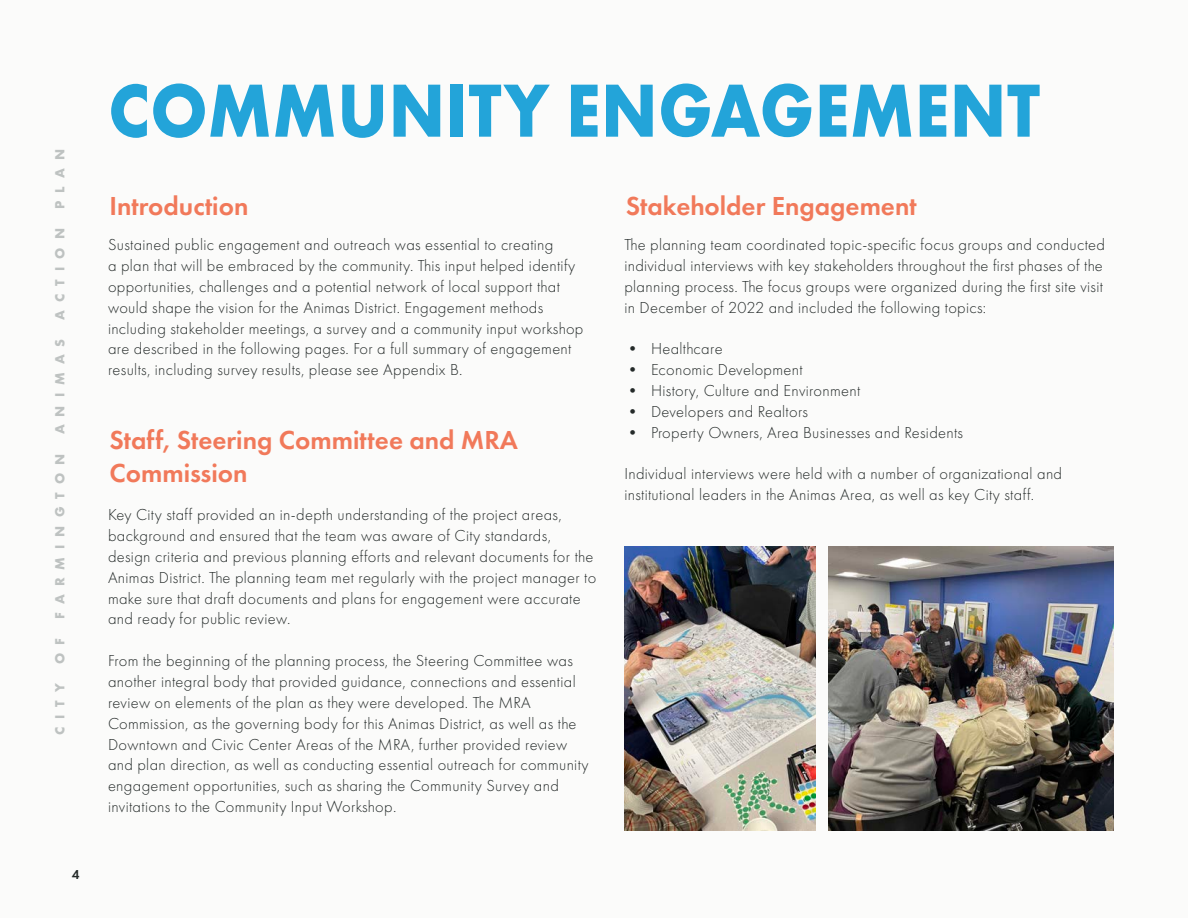
<style>
.page{position:relative;width:1188px;height:918px;background:#fff}
.page>*{position:absolute;margin:0;border:0;box-sizing:border-box;transform-origin:0 0}
.Header_2{font:700 78px "Futura PT";letter-spacing:.01em;color:#23a4d9;scale:.9 1}
.Header_3{font:600 27px/32.4px "Futura PT";color:#f1795a}
.Body_Text_1_-_Align_Left{font:300 16.5px/20.9px "Futura PT";letter-spacing:.02em;color:#242a29}
.t1{font:700 13.8px "Futura PT";letter-spacing:.585em;color:#bec2c1}
.t2{font:600 13.5px "Futura PT";color:#242a29}
</style>
<div class="page">
<div style="left:0;top:0;width:1187px;height:918px;background:#fbfbfa"></div>
<img style="left:624px;top:546px;width:191px;height:284px">
<img style="left:829px;top:546px;width:284px;height:284px">
<p class="t1" style="left:51px;top:209px;width:61px;rotate:-90deg">PLAN</p>
<p class="t1" style="left:51px;top:320px;width:93px;rotate:-90deg">ACTION</p>
<p class="t1" style="left:51px;top:434px;width:97px;rotate:-90deg">ANIMAS</p>
<p class="t1" style="left:51px;top:619px;width:166px;rotate:-90deg">FARMINGTON</p>
<p class="t1" style="left:51px;top:664px;width:28px;rotate:-90deg">O F</p>
<p class="t1" style="left:51px;top:735px;width:54px;rotate:-90deg">CITY</p>
<p class="t2" style="left:72px;top:866px;width:9px">4</p>
<p class="Header_2" style="left:108px;top:60px;width:1037px">COMMUNITY ENGAGEMENT</p>
<p class="Header_3" style="left:110px;top:189px;width:140px">Introduction</p>
<p class="Body_Text_1_-_Align_Left" style="left:108px;top:234px;width:447px">Sustained public engagement and outreach was essential to creating</p>
<p class="Body_Text_1_-_Align_Left" style="left:108px;top:255px;width:477px">a plan that will be embraced by the community. This input helped identify opportunities, challenges and a potential network of local support that would shape the vision for the Animas District. Engagement methods including stakeholder meetings, a survey and a community input workshop are described in the following pages. For a full summary of engagement results, including survey results, please see Appendix B.</p>
<p class="Header_3" style="left:110px;top:424px;width:410px">Staff, Steering Committee and MRA<br>Commission</p>
<p class="Body_Text_1_-_Align_Left" style="left:108px;top:504px;width:490px">Key City staff provided an in-depth understanding of the project areas, background and ensured that the team was aware of City standards, design criteria and previous planning efforts and relevant documents for the Animas District. The planning team met regularly with the project manager to make sure that draft documents and plans for engagement were accurate and ready for public review.</p>
<p class="Body_Text_1_-_Align_Left" style="left:108px;top:650px;width:482px">From the beginning of the planning process, the Steering Committee was another integral body that provided guidance, connections and essential review on elements of the plan as they were developed. The MRA Commission, as the governing body for this Animas District, as well as the Downtown and Civic Center Areas of the MRA, further provided review and plan direction, as well as conducting essential outreach for community engagement opportunities, such as sharing the Community Survey and invitations to the Community Input Workshop.</p>
<p class="Header_3" style="left:626px;top:189px;width:292px">Stakeholder Engagement</p>
<p class="Body_Text_1_-_Align_Left" style="left:624px;top:234px;width:482px">The planning team coordinated topic-specific focus groups and conducted individual interviews with key stakeholders throughout the first phases of the planning process. The focus groups were organized during the first site visit in December of 2022 and included the following topics:</p>
<p class="Body_Text_1_-_Align_Left" style="left:624px;top:339px;width:100px">• Healthcare</p>
<p class="Body_Text_1_-_Align_Left" style="left:624px;top:359px;width:180px">• Economic Development</p>
<p class="Body_Text_1_-_Align_Left" style="left:624px;top:380px;width:237px">• History, Culture and Environment</p>
<p class="Body_Text_1_-_Align_Left" style="left:624px;top:401px;width:185px">• Developers and Realtors</p>
<p class="Body_Text_1_-_Align_Left" style="left:624px;top:422px;width:340px">• Property Owners, Area Businesses and Residents</p>
<p class="Body_Text_1_-_Align_Left" style="left:624px;top:464px;width:439px">Individual interviews were held with a number of organizational and institutional leaders in the Animas Area, as well as key City staff.</p>
</div>
